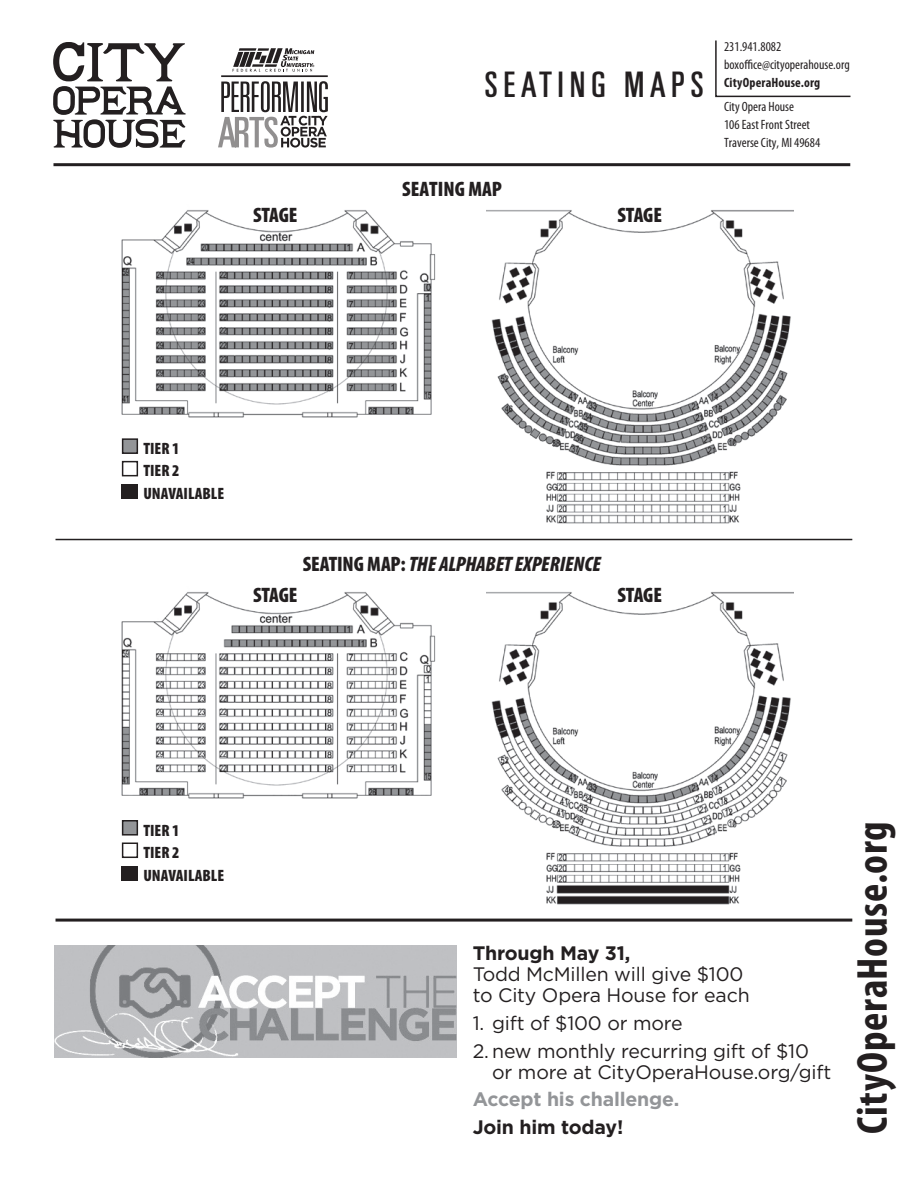
<style>
.page{position:relative;width:918px;height:1188px;background:#fff}
.page>*{position:absolute;margin:0;border:0;box-sizing:border-box;transform-origin:0 0}
.t1{font:700 condensed 43.5px "Myriad Pro";letter-spacing:.015em;color:#231f20}
.t2{font:38.25px "U59";letter-spacing:.14em;color:#231f20}
.t3{font:italic 900 condensed 21px "Myriad Pro";letter-spacing:-.01em;color:#231f20}
.t4{font:900 condensed 21px "Myriad Pro";letter-spacing:-.005em;color:#231f20}
.t5{font:19.5px/21px "Gotham";letter-spacing:-.01em;color:#231f20}
.t6{font:700 19.5px "Gotham";letter-spacing:-.01em;color:#939598}
.t7{font:700 19.5px "Gotham";letter-spacing:-.01em;color:#231f20}
.t8{font:900 condensed 16.5px "Myriad Pro";color:#231f20}
.t9{font:condensed 13.5px/18px "Myriad Pro";color:#231f20}
.s1{font-weight:700}
.s2{font-style:normal}
</style>
<div class="page">
<div style="left:123px;top:439px;width:14px;height:14px;background:#939598"></div>
<div style="left:122px;top:438px;width:16px;height:16px;border:2px solid #231f20"></div>
<div style="left:122px;top:461px;width:16px;height:15px;border:2px solid #231f20"></div>
<div style="left:122px;top:485px;width:16px;height:14px;background:#231f20"></div>
<img style="left:54px;top:946px;width:402px;height:111px">
<svg style="left:53px;top:42px;width:133px;height:106px"></svg>
<svg style="left:218px;top:81px;width:110px;height:67px"></svg>
<svg style="left:233px;top:48px;width:81px;height:24px"></svg>
<hr style="left:221px;top:75px;width:107px;height:2px;background:#231f20">
<svg style="left:715px;top:40px;width:136px;height:58px"></svg>
<hr style="left:53px;top:163px;width:797px;height:3px;background:#231f20">
<hr style="left:56px;top:919px;width:796px;height:3px;background:#231f20">
<img style="left:486px;top:210px;width:308px;height:314px">
<img style="left:121px;top:210px;width:315px;height:208px">
<div style="left:123px;top:821px;width:14px;height:14px;background:#939598"></div>
<div style="left:122px;top:820px;width:16px;height:16px;border:2px solid #231f20"></div>
<div style="left:122px;top:843px;width:16px;height:15px;border:2px solid #231f20"></div>
<div style="left:122px;top:867px;width:16px;height:14px;background:#231f20"></div>
<img style="left:486px;top:592px;width:308px;height:313px">
<img style="left:121px;top:592px;width:315px;height:207px">
<hr style="left:56px;top:539px;width:796px;height:1px;background:#231f20">
<p class="t2" style="left:484px;top:59px;width:221px">SEATING MAPS</p>
<p class="t4" style="left:402px;top:176px;width:101px">SEATING MAP</p>
<p class="t4" style="left:253px;top:201px;width:46px">STAGE</p>
<p class="t4" style="left:618px;top:201px;width:46px">STAGE</p>
<p class="t9" style="left:724px;top:37px;width:127px">231.941.8082 boxoffice@cityoperahouse.org<br><span class="s1">CityOperaHouse.org</span></p>
<p class="t9" style="left:724px;top:98px;width:98px">City Opera House<br>106 East Front Street<br>Traverse City, MI 49684</p>
<p class="t8" style="left:143px;top:438px;width:38px">TIER 1</p>
<p class="t8" style="left:143px;top:460px;width:38px">TIER 2</p>
<p class="t8" style="left:143px;top:483px;width:82px">UNAVAILABLE</p>
<p class="t3" style="left:303px;top:550px;width:300px"><span class="s2">SEATING MAP:</span> THE ALPHABET EXPERIENCE</p>
<p class="t4" style="left:253px;top:582px;width:46px">STAGE</p>
<p class="t4" style="left:618px;top:582px;width:46px">STAGE</p>
<p class="t8" style="left:143px;top:819px;width:38px">TIER 1</p>
<p class="t8" style="left:143px;top:842px;width:38px">TIER 2</p>
<p class="t8" style="left:143px;top:864px;width:82px">UNAVAILABLE</p>
<p class="t5" style="left:473px;top:942px;width:278px"><span class="s1">Through May 31,<br></span>Todd McMillen will give $100 to City Opera House for each</p>
<p class="t5" style="left:473px;top:1012px;width:211px">1. gift of $100 or more</p>
<p class="t5" style="left:492px;top:1040px;width:341px;text-indent:-20px">2. new monthly recurring gift of $10 or more at CityOperaHouse.org/gift</p>
<p class="t6" style="left:473px;top:1088px;width:208px">Accept his challenge.</p>
<p class="t7" style="left:473px;top:1116px;width:152px">Join him today!</p>
<p class="t1" style="left:845px;top:1134px;width:314px;rotate:-90deg">CityOperaHouse.org</p>
</div>
